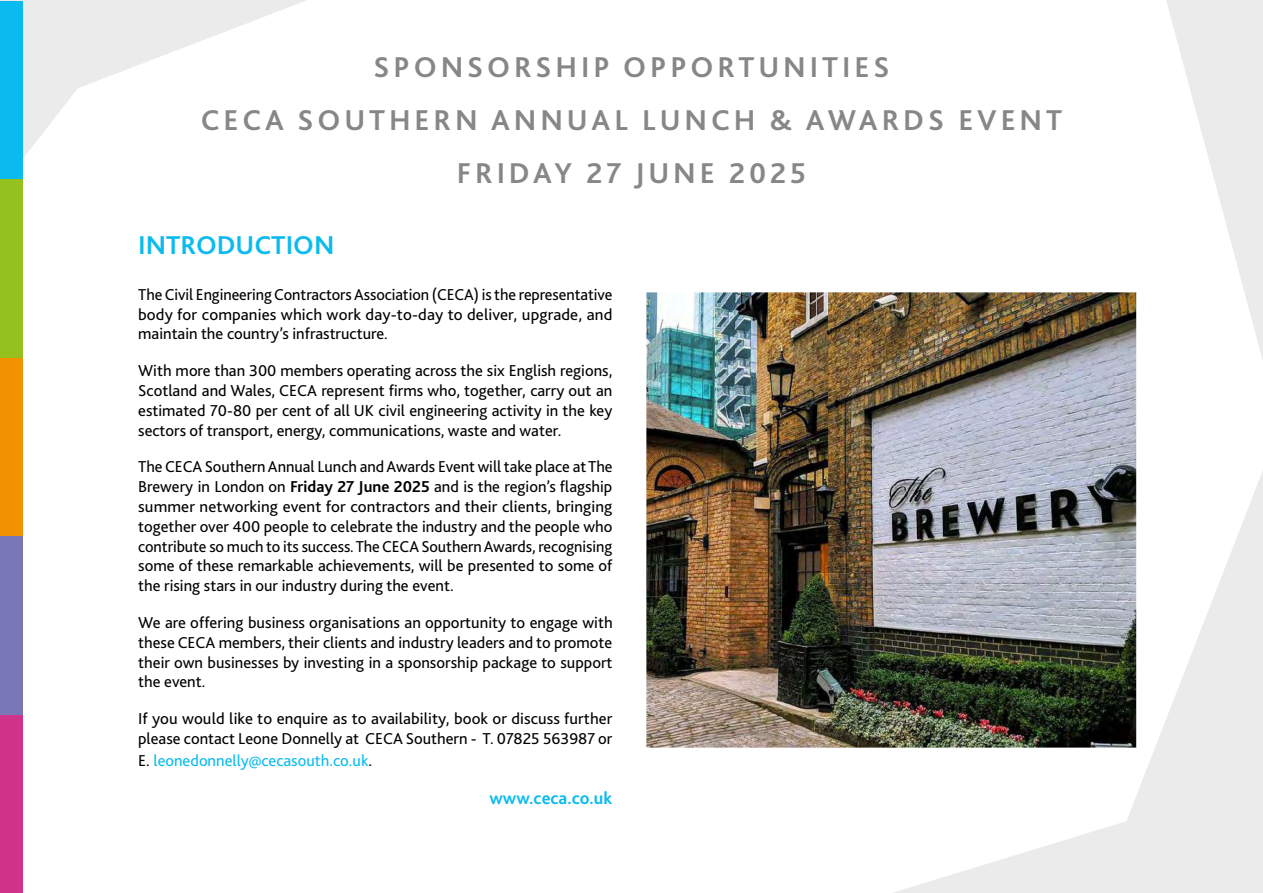
<style>
.page{position:relative;width:1263px;height:893px;background:#fff}
.page>*{position:absolute;margin:0;border:0;box-sizing:border-box;transform-origin:0 0}
.t1{font:700 30px/52.9px "Bliss 2";letter-spacing:.13em;color:#878787;text-align:center}
.t2{font:700 27px "Bliss 2";color:#0bbbef}
.t3{font:700 18px "Bliss 2";color:#0bbbef}
.t4{font:16.5px/19.8px "Bliss 2";color:#000;text-align:justify}
.t5{font:16.5px "Bliss 2";color:#0bbbef}
.s1{font-weight:700}
.s2{color:#000}
</style>
<div class="page">
<svg style="left:1098px;top:470px;width:165px;height:312px"></svg>
<svg style="left:893px;top:782px;width:370px;height:111px"></svg>
<svg style="left:1166px;top:0;width:97px;height:360px"></svg>
<svg style="left:0;top:0;width:306px;height:188px"></svg>
<div style="left:0;top:1px;width:22px;height:178px;background:#0bbbef"></div>
<div style="left:0;top:358px;width:22px;height:179px;background:#f39200"></div>
<div style="left:0;top:537px;width:22px;height:178px;background:#7a77b6"></div>
<div style="left:0;top:715px;width:22px;height:178px;background:#d1338a"></div>
<div style="left:0;top:179px;width:22px;height:179px;background:#95c11f"></div>
<img style="left:646px;top:292px;width:490px;height:455px">
<h1 class="t1" style="left:201px;top:40px;width:863px">SPONSORSHIP OPPORTUNITIES<br>CECA SOUTHERN ANNUAL LUNCH &amp; AWARDS EVENT<br>FRIDAY 27 JUNE 2025</h1>
<h2 class="t2" style="left:138px;top:229px;width:198px">INTRODUCTION</h2>
<p class="t4" style="left:138px;top:284px;width:476px">The Civil Engineering Contractors Association (CECA) is the representative body for companies which work day-to-day to deliver, upgrade, and maintain the country’s infrastructure.</p>
<p class="t4" style="left:138px;top:361px;width:476px">With more than 300 members operating across the six English regions, Scotland and Wales, CECA represent firms who, together, carry out an estimated 70-80 per cent of all UK civil engineering activity in the key sectors of transport, energy, communications, waste and water.</p>
<p class="t4" style="left:138px;top:457px;width:476px">The CECA Southern Annual Lunch and Awards Event will take place at The Brewery in London on <span class="s1">Friday 27 June 2025</span> and is the region’s flagship summer networking event for contractors and their clients, bringing together over 400 people to celebrate the industry and the people who contribute so much to its success. The CECA Southern Awards, recognising some of these remarkable achievements, will be presented to some of the rising stars in our industry during the event.</p>
<p class="t4" style="left:138px;top:613px;width:476px">We are offering business organisations an opportunity to engage with these CECA members, their clients and industry leaders and to promote their own businesses by investing in a sponsorship package to support the event.</p>
<p class="t4" style="left:138px;top:709px;width:476px">If you would like to enquire as to availability, book or discuss further please contact Leone Donnelly at CECA Southern - T. 07825 563987 or</p>
<p class="t5" style="left:138px;top:750px;width:236px"><span class="s2">E.</span> leonedonnelly@cecasouth.co.uk<span class="s2">.</span></p>
<p class="t3" style="left:489px;top:787px;width:124px">www.ceca.co.uk</p>
</div>
